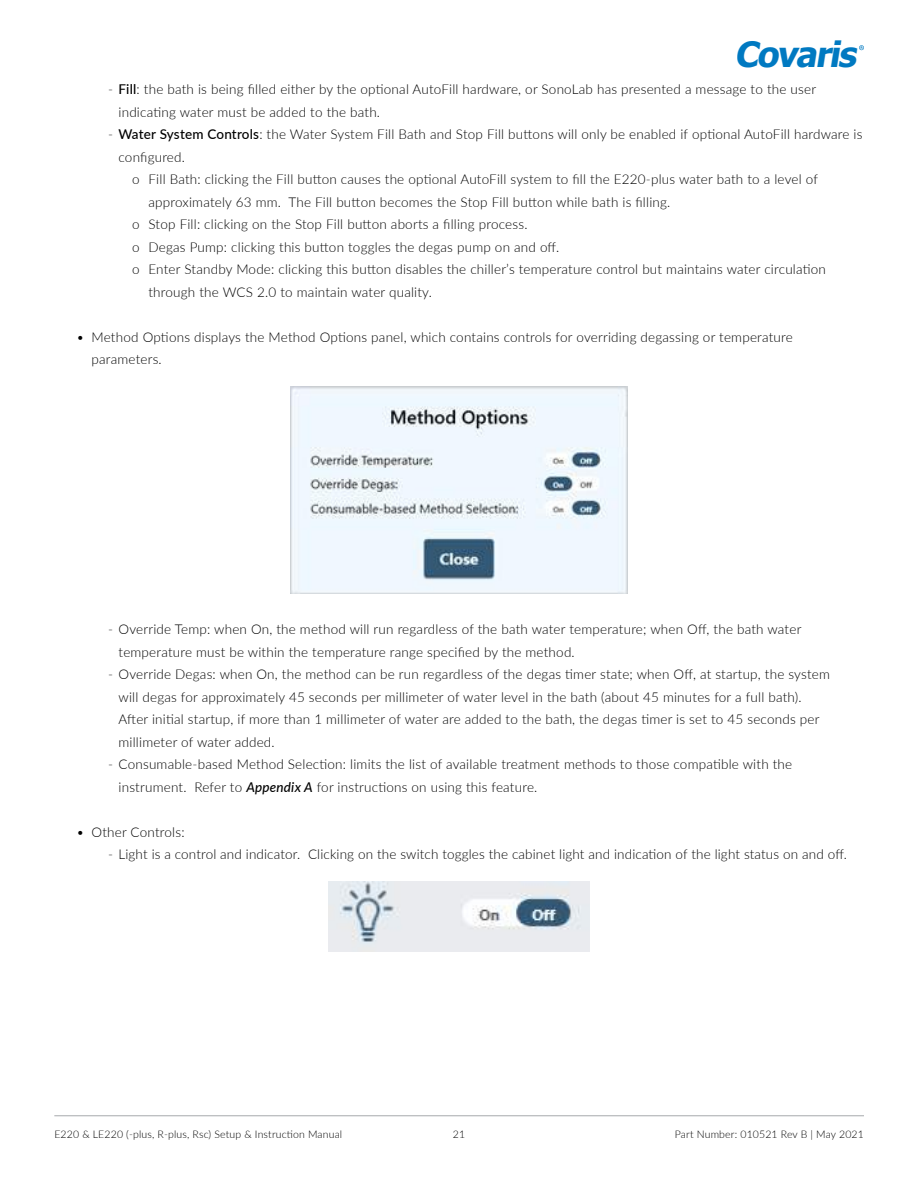
<style>
.page{position:relative;width:918px;height:1188px;background:#fff}
.page>*{position:absolute;margin:0;border:0;box-sizing:border-box;transform-origin:0 0}
.t1{font:italic 700 35.1px "Tahoma";color:#0079c1}
.t2{font:300 13.5px/22.5px "Lato";letter-spacing:.015em;color:#000}
.t3{font:300 10.5px "Lato";letter-spacing:.015em;color:#000}
.s1{font-weight:500}
.s2{font-weight:500;font-style:italic}
</style>
<div class="page">
<hr style="left:54px;top:1115px;width:810px;height:1px;background:#a7a9ac">
<svg style="left:859px;top:45px;width:5px;height:5px"></svg>
<img style="left:291px;top:386px;width:336px;height:208px">
<img style="left:328px;top:881px;width:262px;height:71px">
<h1 class="t1" style="left:735px;top:32px;width:131px">Covaris</h1>
<p class="t2" style="left:119px;top:77px;width:699px;text-indent:-11px">- <span class="s1">Fill</span>: the bath is being filled either by the optional AutoFill hardware, or SonoLab has presented a message to the user indicating water must be added to the bath.</p>
<p class="t2" style="left:108px;top:122px;width:756px">- <span class="s1">Water System Controls</span>: the Water System Fill Bath and Stop Fill buttons will only be enabled if optional AutoFill hardware is</p>
<p class="t2" style="left:119px;top:145px;width:68px">configured.</p>
<p class="t2" style="left:132px;top:167px;width:687px">o Fill Bath: clicking the Fill button causes the optional AutoFill system to fill the E220-plus water bath to a level of</p>
<p class="t2" style="left:149px;top:190px;width:523px">approximately 63 mm. The Fill button becomes the Stop Fill button while bath is filling.</p>
<p class="t2" style="left:132px;top:212px;width:397px">o Stop Fill: clicking on the Stop Fill button aborts a filling process.</p>
<p class="t2" style="left:132px;top:235px;width:429px">o Degas Pump: clicking this button toggles the degas pump on and off.</p>
<p class="t2" style="left:132px;top:257px;width:696px">o Enter Standby Mode: clicking this button disables the chiller’s temperature control but maintains water circulation</p>
<p class="t2" style="left:149px;top:280px;width:285px">through the WCS 2.0 to maintain water quality.</p>
<p class="t2" style="left:92px;top:325px;width:703px;text-indent:-15px">• Method Options displays the Method Options panel, which contains controls for overriding degassing or temperature parameters.</p>
<p class="t2" style="left:119px;top:617px;width:684px;text-indent:-11px">- Override Temp: when On, the method will run regardless of the bath water temperature; when Off, the bath water temperature must be within the temperature range specified by the method.</p>
<p class="t2" style="left:119px;top:662px;width:713px;text-indent:-11px">- Override Degas: when On, the method can be run regardless of the degas timer state; when Off, at startup, the system will degas for approximately 45 seconds per millimeter of water level in the bath (about 45 minutes for a full bath).<br>After initial startup, if more than 1 millimeter of water are added to the bath, the degas timer is set to 45 seconds per millimeter of water added.</p>
<p class="t2" style="left:119px;top:752px;width:675px;text-indent:-11px">- Consumable-based Method Selection: limits the list of available treatment methods to those compatible with the instrument. Refer to <span class="s2">Appendix A</span> for instructions on using this feature.</p>
<p class="t2" style="left:77px;top:820px;width:110px">• Other Controls:</p>
<p class="t2" style="left:108px;top:842px;width:740px">- Light is a control and indicator. Clicking on the switch toggles the cabinet light and indication of the light status on and off.</p>
<p class="t3" style="left:54px;top:1127px;width:289px">E220 &amp; LE220 (-plus, R-plus, Rsc) Setup &amp; Instruction Manual</p>
<p class="t3" style="left:675px;top:1127px;width:191px">Part Number: 010521 Rev B | May 2021</p>
<p class="t3" style="left:453px;top:1127px;width:14px">21</p>
</div>
